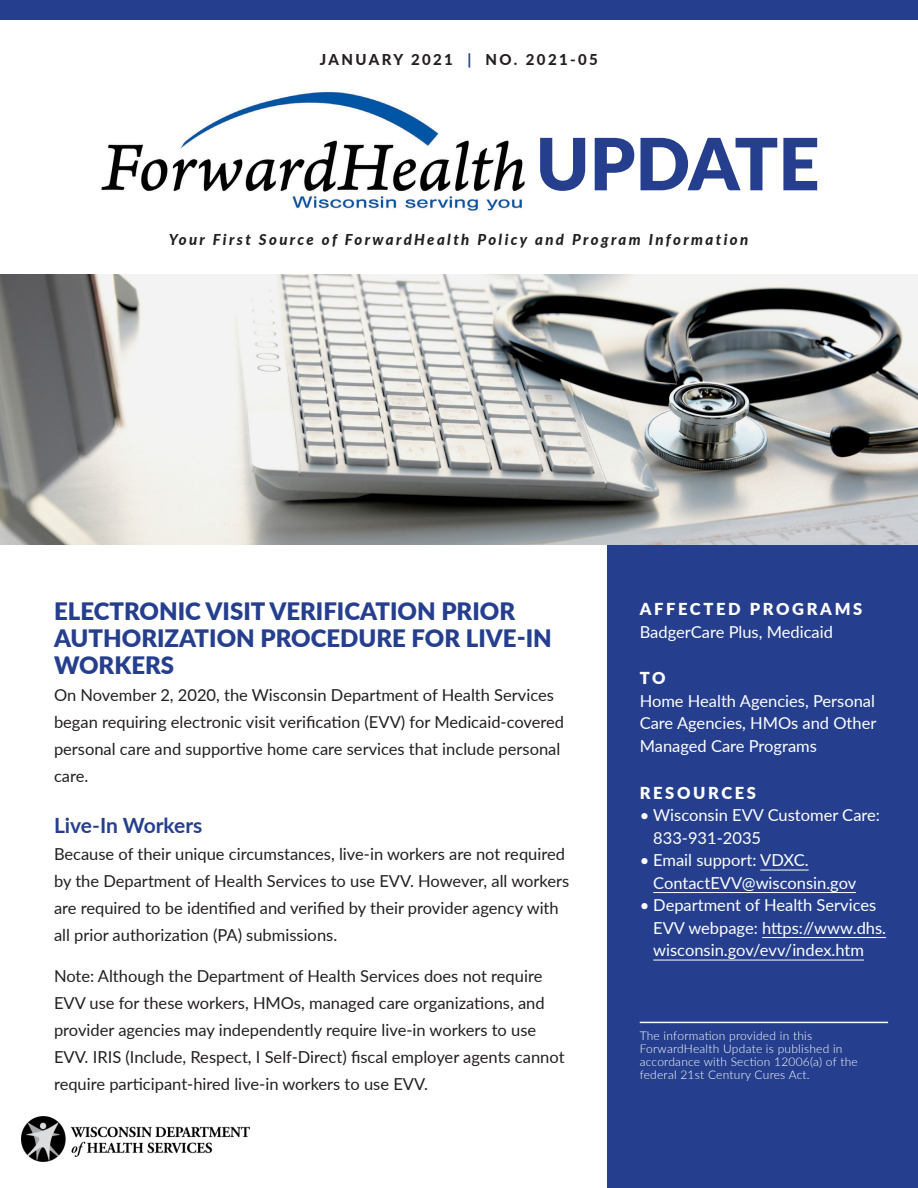
<style>
.page{position:relative;width:918px;height:1188px;background:#fff}
.page>*{position:absolute;margin:0;border:0;box-sizing:border-box;transform-origin:0 0}
.t1{font:900 72px "Lato";color:#253f8e}
.Update_Headline{font:900 24px/27px "Lato";color:#253f8e}
.Heading_1{font:700 21px "Lato";color:#253f8e}
.Body_Text_for_Update{font:16.5px/27px "Lato";color:#231f20}
.t2{font:16.5px/22.5px "Lato";color:#fff}
.t3{font:900 16.5px "Lato";letter-spacing:.16em;color:#fff}
.t4{font:italic 800 15px "Lato";letter-spacing:.16em;color:#231f20}
.t5{font:800 15px "Lato";letter-spacing:.16em;color:#231f20}
.Headline{font:300 12px/12.9px "Lato";letter-spacing:.02em;color:#fff}
.s1{color:#253f8e}
</style>
<div class="page">
<div style="left:0;top:0;width:918px;height:20px;background:#253f8e"></div>
<img style="left:101px;top:91px;width:424px;height:120px">
<img style="left:1px;top:274px;width:916px;height:270px">
<div style="left:608px;top:545px;width:310px;height:643px;background:#253f8e"></div>
<img style="left:22px;top:1117px;width:228px;height:44px">
<hr style="left:760px;top:870px;width:49px;height:1px;background:#fff">
<hr style="left:653px;top:892px;width:203px;height:1px;background:#fff">
<hr style="left:762px;top:937px;width:124px;height:1px;background:#fff">
<hr style="left:653px;top:960px;width:211px;height:1px;background:#fff">
<hr style="left:640px;top:1022px;width:248px;height:1px;background:#fff">
<p class="t5" style="left:320px;top:49px;width:280px">JANUARY 2021 <span class="s1">|</span> NO. 2021-05</p>
<h1 class="t1" style="left:536px;top:110px;width:285px">UPDATE</h1>
<p class="t4" style="left:169px;top:229px;width:581px">Your First Source of ForwardHealth Policy and Program Information</p>
<p class="Update_Headline" style="left:54px;top:597px;width:499px">ELECTRONIC VISIT VERIFICATION PRIOR<br>AUTHORIZATION PROCEDURE FOR LIVE-IN<br>WORKERS</p>
<p class="Body_Text_for_Update" style="left:54px;top:681px;width:512px">On November 2, 2020, the Wisconsin Department of Health Services began requiring electronic visit verification (EVV) for Medicaid-covered personal care and supportive home care services that include personal care.</p>
<p class="Heading_1" style="left:54px;top:810px;width:150px">Live-In Workers</p>
<p class="Body_Text_for_Update" style="left:54px;top:840px;width:517px">Because of their unique circumstances, live-in workers are not required by the Department of Health Services to use EVV. However, all workers are required to be identified and verified by their provider agency with all prior authorization (PA) submissions.</p>
<p class="Body_Text_for_Update" style="left:54px;top:961px;width:512px">Note: Although the Department of Health Services does not require EVV use for these workers, HMOs, managed care organizations, and provider agencies may independently require live-in workers to use EVV. IRIS (Include, Respect, I Self-Direct) fiscal employer agents cannot require participant-hired live-in workers to use EVV.</p>
<p class="t3" style="left:640px;top:597px;width:224px">AFFECTED PROGRAMS</p>
<p class="t2" style="left:640px;top:620px;width:195px">BadgerCare Plus, Medicaid</p>
<p class="t3" style="left:640px;top:666px;width:27px">TO</p>
<p class="t2" style="left:640px;top:689px;width:238px;text-align:justify">Home Health Agencies, Personal Care Agencies, HMOs and Other Managed Care Programs</p>
<p class="t3" style="left:640px;top:780px;width:118px">RESOURCES</p>
<p class="t2" style="left:653px;top:803px;width:228px;text-indent:-14px">• Wisconsin EVV Customer Care:<br>833-931-2035</p>
<p class="t2" style="left:653px;top:848px;width:205px;text-indent:-14px">• Email support: VDXC.<br>ContactEVV@wisconsin.gov</p>
<p class="t2" style="left:653px;top:893px;width:234px;text-indent:-14px">• Department of Health Services<br>EVV webpage: https://www.dhs. wisconsin.gov/evv/index.htm</p>
<p class="Headline" style="left:640px;top:1029px;width:220px">The information provided in this ForwardHealth Update is published in accordance with Section 12006(a) of the federal 21st Century Cures Act.</p>
</div>
